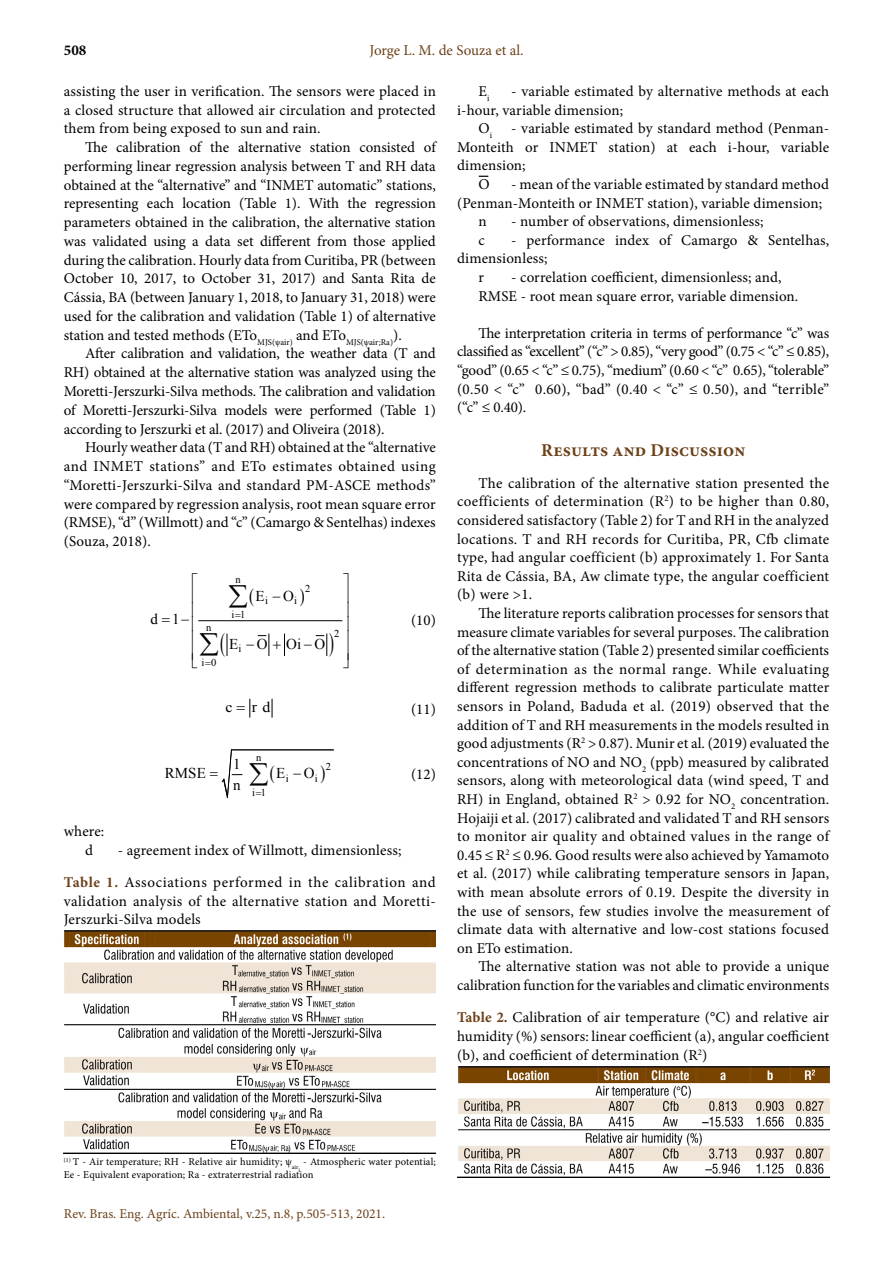
<style>
.page{position:relative;width:893px;height:1263px;background:#fff}
.page>*{position:absolute;margin:0;border:0;box-sizing:border-box;transform-origin:0 0}
.t1{font:700 18px "Minion Pro";letter-spacing:.01em;color:#6c4119}
.t2{font:15px/18.6px "Minion Pro";letter-spacing:.005em;color:#000;text-align:justify}
.t3{font:15px "Minion Pro";color:#6c4119}
.t4{font:15px/11.9px "Times New Roman";letter-spacing:.005em;color:#000}
.t5{font:700 15px "Minion Pro";color:#000}
.t6{font:15px "Times New Roman";letter-spacing:.005em;color:#000;scale:1.06 1}
.t7{font:13.5px "Minion Pro";color:#6c4119}
.t8{font:10.5px "Minion Pro";letter-spacing:.01em;color:#000}
.t9{font:10.5px "Times New Roman";color:#000}
.t10{font:6.15px "Minion Pro";color:#000}
.s1{font-weight:700;color:#6c4119}
</style>
<div class="page">
<img style="left:64px;top:931px;width:372px;height:222px">
<hr style="left:199px;top:620px;width:143px;height:1px;background:#000">
<svg style="left:272px;top:699px;width:1px;height:18px"></svg>
<img style="left:457px;top:1066px;width:372px;height:112px">
<svg style="left:249px;top:699px;width:1px;height:18px"></svg>
<svg style="left:221px;top:749px;width:112px;height:49px"></svg>
<svg style="left:257px;top:634px;width:28px;height:21px"></svg>
<svg style="left:315px;top:633px;width:13px;height:23px"></svg>
<svg style="left:226px;top:633px;width:2px;height:23px"></svg>
<p class="t5" style="left:64px;top:40px;width:24px">508</p>
<p class="t3" style="left:369px;top:40px;width:156px">Jorge L. M. de Souza et al.</p>
<p class="t2" style="left:64px;top:82px;width:374px">assisting the user in verification. The sensors were placed in a closed structure that allowed air circulation and protected them from being exposed to sun and rain.</p>
<p class="t2" style="left:64px;top:138px;width:374px;text-indent:21px">The calibration of the alternative station consisted of performing linear regression analysis between T and RH data obtained at the “alternative” and “INMET automatic” stations, representing each location (Table 1). With the regression parameters obtained in the calibration, the alternative station was validated using a data set different from those applied during the calibration. Hourly data from Curitiba, PR (between October 10, 2017, to October 31, 2017) and Santa Rita de Cássia, BA (between January 1, 2018, to January 31, 2018) were used for the calibration and validation (Table 1) of alternative station and tested methods (ETo<sub>MJS(ψair)</sub> and ETo<sub>MJS(ψair;Ra)</sub>).</p>
<p class="t2" style="left:64px;top:344px;width:374px;text-indent:21px">After calibration and validation, the weather data (T and RH) obtained at the alternative station was analyzed using the Moretti-Jerszurki-Silva methods. The calibration and validation of Moretti-Jerszurki-Silva models were performed (Table 1) according to Jerszurki et al. (2017) and Oliveira (2018).</p>
<p class="t2" style="left:64px;top:438px;width:374px;text-indent:21px">Hourly weather data (T and RH) obtained at the “alternative and INMET stations” and ETo estimates obtained using “Moretti-Jerszurki-Silva and standard PM-ASCE methods” were compared by regression analysis, root mean square error (RMSE), “d” (Willmott) and “c” (Camargo &amp; Sentelhas) indexes (Souza, 2018).</p>
<p class="t4" style="left:150px;top:613px;width:40px">d 1−</p>
<p class="t9" style="left:206px;top:620px;width:7px">n</p>
<p class="t9" style="left:201px;top:656px;width:17px">i 0</p>
<p class="t9" style="left:235px;top:572px;width:7px">n</p>
<p class="t9" style="left:231px;top:608px;width:16px">i 1</p>
<p class="t4" style="left:255px;top:589px;width:40px">E O</p>
<p class="t9" style="left:265px;top:594px;width:4px">i</p>
<p class="t9" style="left:294px;top:594px;width:4px">i</p>
<p class="t9" style="left:305px;top:581px;width:7px">2</p>
<p class="t4" style="left:229px;top:637px;width:98px">E O OiO</p>
<p class="t9" style="left:239px;top:642px;width:4px">i</p>
<p class="t9" style="left:334px;top:626px;width:7px">2</p>
<p class="t6" style="left:225px;top:697px;width:8px">c</p>
<p class="t6" style="left:252px;top:697px;width:19px">r d</p>
<p class="t2" style="left:411px;top:611px;width:26px">(10)</p>
<p class="t2" style="left:411px;top:700px;width:26px">(11)</p>
<p class="t2" style="left:85px;top:822px;width:21px;text-indent:-21px">where: d</p>
<p class="t9" style="left:256px;top:750px;width:7px">n</p>
<p class="t4" style="left:233px;top:758px;width:9px">1</p>
<p class="t4" style="left:165px;top:767px;width:43px">RMSE</p>
<p class="t4" style="left:233px;top:767px;width:83px;text-indent:43px">E O n∑ −</p>
<p class="t9" style="left:286px;top:772px;width:4px">i</p>
<p class="t9" style="left:315px;top:772px;width:4px">i</p>
<p class="t9" style="left:252px;top:786px;width:16px">i 1</p>
<p class="t9" style="left:326px;top:759px;width:7px">2</p>
<p class="t2" style="left:411px;top:764px;width:26px">(12)</p>
<p class="t2" style="left:118px;top:841px;width:285px">- agreement index of Willmott, dimensionless;</p>
<p class="t2" style="left:64px;top:873px;width:374px"><span class="s1">Table 1.</span> Associations performed in the calibration and validation analysis of the alternative station and Moretti-Jerszurki-Silva models</p>
<p class="t2" style="left:478px;top:82px;width:13px">E<sub>i</sub></p>
<p class="t2" style="left:511px;top:82px;width:320px">- variable estimated by alternative methods at each</p>
<p class="t2" style="left:457px;top:101px;width:168px">i-hour, variable dimension;</p>
<p class="t2" style="left:478px;top:119px;width:15px">O<sub>i</sub></p>
<p class="t2" style="left:511px;top:119px;width:320px">- variable estimated by standard method (Penman-</p>
<p class="t2" style="left:457px;top:138px;width:374px">Monteith or INMET station) at each i-hour, variable</p>
<p class="t2" style="left:457px;top:156px;width:70px">dimension;</p>
<p class="t2" style="left:478px;top:175px;width:13px">O</p>
<p class="t2" style="left:511px;top:175px;width:320px">- mean of the variable estimated by standard method</p>
<p class="t2" style="left:457px;top:194px;width:367px">(Penman-Monteith or INMET station), variable dimension;</p>
<p class="t2" style="left:478px;top:212px;width:10px">n</p>
<p class="t2" style="left:511px;top:212px;width:254px">- number of observations, dimensionless;</p>
<p class="t2" style="left:478px;top:231px;width:8px">c</p>
<p class="t2" style="left:511px;top:231px;width:320px">- performance index of Camargo &amp; Sentelhas,</p>
<p class="t2" style="left:457px;top:249px;width:92px">dimensionless;</p>
<p class="t2" style="left:478px;top:268px;width:7px">r</p>
<p class="t2" style="left:478px;top:268px;width:321px;text-indent:33px">- correlation coefficient, dimensionless; and,<br>RMSE - root mean square error, variable dimension.</p>
<p class="t2" style="left:457px;top:324px;width:374px;text-indent:21px">The interpretation criteria in terms of performance “c” was classified as “excellent” (“c” &gt; 0.85), “very good” (0.75 &lt; “c” ≤ 0.85), “good” (0.65 &lt; “c” ≤ 0.75), “medium” (0.60 &lt; “c” 0.65), “tolerable” (0.50 &lt; “c” 0.60), “bad” (0.40 &lt; “c” ≤ 0.50), and “terrible” (“c” ≤ 0.40).</p>
<p class="t1" style="left:541px;top:438px;width:206px">Results and Discussion</p>
<p class="t2" style="left:457px;top:474px;width:374px;text-indent:21px">The calibration of the alternative station presented the coefficients of determination (R<sup>2</sup>) to be higher than 0.80, considered satisfactory (Table 2) for T and RH in the analyzed locations. T and RH records for Curitiba, PR, Cfb climate type, had angular coefficient (b) approximately 1. For Santa Rita de Cássia, BA, Aw climate type, the angular coefficient (b) were &gt;1.</p>
<p class="t2" style="left:457px;top:604px;width:374px;text-indent:21px">The literature reports calibration processes for sensors that measure climate variables for several purposes. The calibration of the alternative station (Table 2) presented similar coefficients of determination as the normal range. While evaluating different regression methods to calibrate particulate matter sensors in Poland, Baduda et al. (2019) observed that the addition of T and RH measurements in the models resulted in good adjustments (R<sup>2</sup> &gt; 0.87). Munir et al. (2019) evaluated the concentrations of NO and NO<sub>2</sub> (ppb) measured by calibrated sensors, along with meteorological data (wind speed, T and RH) in England, obtained R<sup>2</sup> &gt; 0.92 for NO<sub>2</sub> concentration.<br>Hojaiji et al. (2017) calibrated and validated T and RH sensors to monitor air quality and obtained values in the range of 0.45 ≤ R<sup>2</sup> ≤ 0.96. Good results were also achieved by Yamamoto et al. (2017) while calibrating temperature sensors in Japan, with mean absolute errors of 0.19. Despite the diversity in the use of sensors, few studies involve the measurement of climate data with alternative and low-cost stations focused on ETo estimation.</p>
<p class="t2" style="left:457px;top:957px;width:374px;text-align:right">The alternative station was not able to provide a unique calibration function for the variables and climatic environments</p>
<p class="t2" style="left:457px;top:1008px;width:374px"><span class="s1">Table 2.</span> Calibration of air temperature (°C) and relative air humidity (%) sensors: linear coefficient (a), angular coefficient (b), and coefficient of determination (R<sup>2</sup>)</p>
<p class="t8" style="left:64px;top:1155px;width:374px"><sup>(1)</sup> T - Air temperature; RH - Relative air humidity; ψ<sub>air</sub> - Atmospheric water potential;</p>
<p class="t10" style="left:299px;top:1166px;width:3px">i</p>
<p class="t8" style="left:64px;top:1167px;width:251px">Ee - Equivalent evaporation; Ra - extraterrestrial radiation</p>
<p class="t7" style="left:64px;top:1204px;width:323px">Rev. Bras. Eng. Agríc. Ambiental, v.25, n.8, p.505-513, 2021.</p>
</div>
